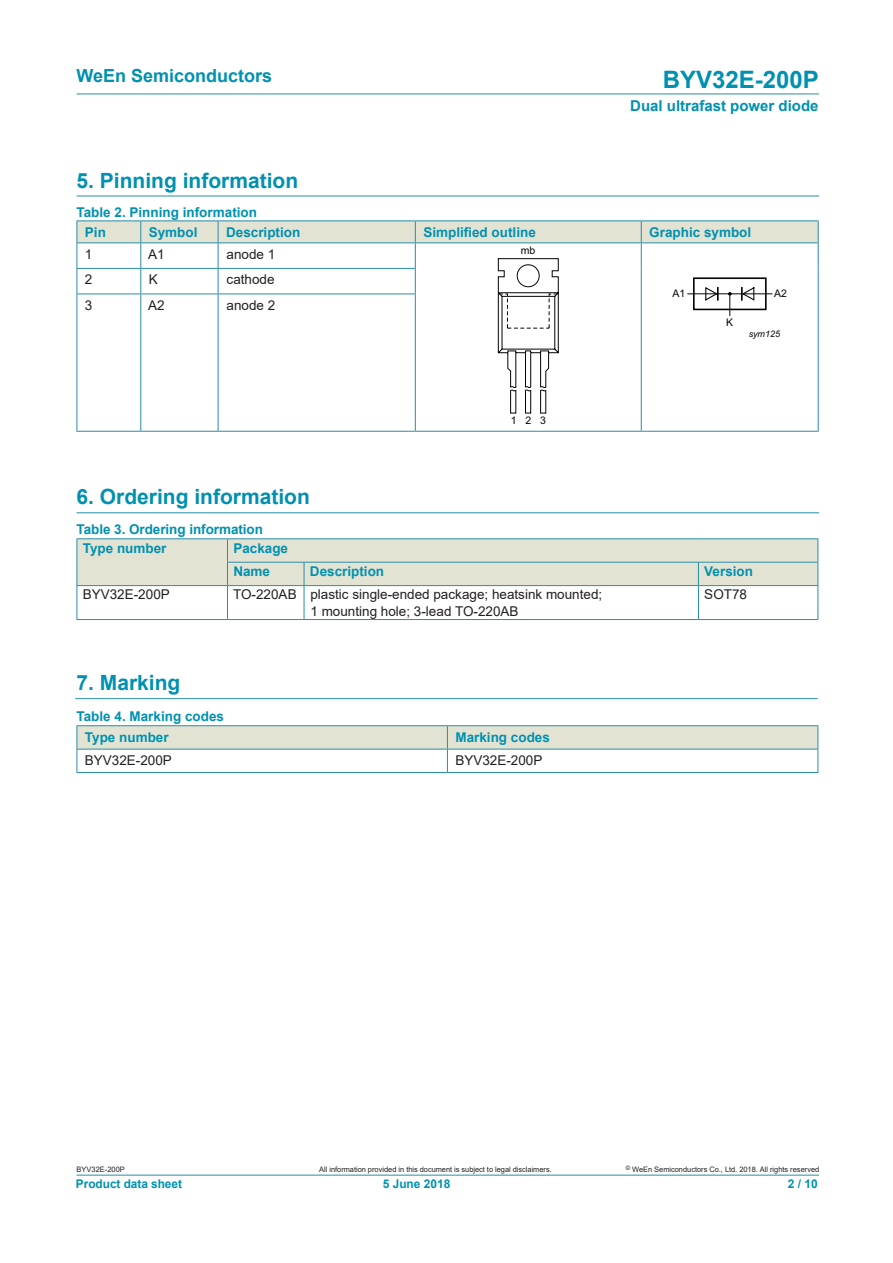
<style>
.page{position:relative;width:893px;height:1263px;background:#fff}
.page>*{position:absolute;margin:0;border:0;box-sizing:border-box;transform-origin:0 0}
.t1{font:700 24px "Arial";color:#0091b0}
.DS1{font:700 21px "Arial";color:#0091b0}
.t2{font:700 18px "Arial";color:#0091b0}
.t3{font:700 15px "Arial";color:#0091b0}
.t4{font:700 13.5px "Arial";color:#0091b0}
.t5{font:13.5px "Arial";color:#231f20}
.t6{font:700 12px "Arial";letter-spacing:-.005em;color:#0091b0}
.t7{font:10.5px "Arial";color:#040503}
.t8{font:italic 9px "Arial";letter-spacing:.005em;color:#040503}
.t9{font:7.5px "Arial";letter-spacing:-.005em;color:#231f20}
</style>
<div class="page">
<hr style="left:77px;top:94px;width:742px;height:1px;background:#288ea6">
<hr style="left:77px;top:1175px;width:742px;height:1px;background:#288ea6">
<hr style="left:77px;top:196px;width:742px;height:1px;background:#288ea6">
<hr style="left:77px;top:512px;width:742px;height:1px;background:#288ea6">
<hr style="left:641px;top:294px;width:1px;height:137px;background:#288ea6">
<hr style="left:818px;top:294px;width:1px;height:137px;background:#288ea6">
<hr style="left:77px;top:294px;width:1px;height:137px;background:#288ea6">
<hr style="left:140px;top:294px;width:1px;height:137px;background:#288ea6">
<hr style="left:218px;top:294px;width:1px;height:137px;background:#288ea6">
<hr style="left:415px;top:294px;width:1px;height:137px;background:#288ea6">
<hr style="left:77px;top:220px;width:64px;height:1px;background:#288ea6">
<hr style="left:141px;top:220px;width:77px;height:1px;background:#288ea6">
<hr style="left:218px;top:220px;width:197px;height:1px;background:#288ea6">
<hr style="left:415px;top:220px;width:226px;height:1px;background:#288ea6">
<hr style="left:641px;top:220px;width:178px;height:1px;background:#288ea6">
<hr style="left:77px;top:431px;width:64px;height:1px;background:#288ea6">
<hr style="left:141px;top:431px;width:77px;height:1px;background:#288ea6">
<hr style="left:218px;top:431px;width:197px;height:1px;background:#288ea6">
<hr style="left:415px;top:431px;width:226px;height:1px;background:#288ea6">
<hr style="left:641px;top:431px;width:178px;height:1px;background:#288ea6">
<svg style="left:77px;top:221px;width:742px;height:193px"></svg>
<hr style="left:77px;top:538px;width:150px;height:1px;background:#288ea6">
<hr style="left:227px;top:538px;width:77px;height:1px;background:#288ea6">
<hr style="left:304px;top:538px;width:394px;height:1px;background:#288ea6">
<hr style="left:698px;top:538px;width:120px;height:1px;background:#288ea6">
<svg style="left:77px;top:539px;width:741px;height:80px"></svg>
<hr style="left:227px;top:562px;width:77px;height:1px;background:#288ea6">
<hr style="left:304px;top:562px;width:394px;height:1px;background:#288ea6">
<hr style="left:698px;top:562px;width:120px;height:1px;background:#288ea6">
<hr style="left:77px;top:585px;width:150px;height:1px;background:#288ea6">
<hr style="left:227px;top:585px;width:77px;height:1px;background:#288ea6">
<hr style="left:304px;top:585px;width:394px;height:1px;background:#288ea6">
<hr style="left:698px;top:585px;width:120px;height:1px;background:#288ea6">
<hr style="left:77px;top:619px;width:150px;height:1px;background:#288ea6">
<hr style="left:227px;top:619px;width:77px;height:1px;background:#288ea6">
<hr style="left:304px;top:619px;width:394px;height:1px;background:#288ea6">
<hr style="left:698px;top:619px;width:120px;height:1px;background:#288ea6">
<hr style="left:75px;top:698px;width:743px;height:1px;background:#288ea6">
<hr style="left:77px;top:725px;width:370px;height:1px;background:#288ea6">
<hr style="left:447px;top:725px;width:371px;height:1px;background:#288ea6">
<svg style="left:77px;top:726px;width:741px;height:46px"></svg>
<hr style="left:77px;top:749px;width:370px;height:1px;background:#288ea6">
<hr style="left:447px;top:749px;width:371px;height:1px;background:#288ea6">
<hr style="left:77px;top:772px;width:370px;height:1px;background:#288ea6">
<hr style="left:447px;top:772px;width:371px;height:1px;background:#288ea6">
<h3 class="t2" style="left:77px;top:63px;width:197px">WeEn Semiconductors</h3>
<h1 class="t1" style="left:663px;top:62px;width:158px">BYV32E-200P</h1>
<p class="t3" style="left:630px;top:95px;width:190px">Dual ultrafast power diode</p>
<p class="DS1" style="left:77px;top:166px;width:223px">5. Pinning information</p>
<p class="t4" style="left:77px;top:203px;width:182px">Table 2. Pinning information</p>
<p class="t4" style="left:85px;top:222px;width:23px">Pin</p>
<p class="t4" style="left:149px;top:222px;width:50px">Symbol</p>
<p class="t4" style="left:226px;top:222px;width:76px">Description</p>
<p class="t4" style="left:423px;top:222px;width:114px">Simplified outline</p>
<p class="t4" style="left:649px;top:222px;width:104px">Graphic symbol</p>
<p class="t5" style="left:85px;top:245px;width:9px">1</p>
<p class="t5" style="left:148px;top:245px;width:18px">A1</p>
<p class="t5" style="left:227px;top:245px;width:50px">anode 1</p>
<p class="t7" style="left:521px;top:243px;width:16px">mb</p>
<p class="t5" style="left:85px;top:270px;width:9px">2</p>
<p class="t5" style="left:149px;top:270px;width:11px">K</p>
<p class="t5" style="left:227px;top:270px;width:50px">cathode</p>
<p class="t5" style="left:85px;top:296px;width:9px">3</p>
<p class="t5" style="left:148px;top:296px;width:18px">A2</p>
<p class="t5" style="left:227px;top:296px;width:50px">anode 2</p>
<p class="DS1" style="left:77px;top:482px;width:235px">6. Ordering information</p>
<p class="t4" style="left:77px;top:520px;width:188px">Table 3. Ordering information</p>
<p class="t7" style="left:511px;top:413px;width:22px">1 2</p>
<p class="t7" style="left:540px;top:413px;width:7px">3</p>
<p class="t7" style="left:672px;top:287px;width:14px">A1</p>
<p class="t7" style="left:774px;top:287px;width:14px">A2</p>
<p class="t7" style="left:726px;top:315px;width:9px">K</p>
<p class="t8" style="left:749px;top:328px;width:33px">sym125</p>
<p class="t4" style="left:83px;top:538px;width:85px">Type number</p>
<p class="t4" style="left:233px;top:538px;width:56px">Package</p>
<p class="t4" style="left:233px;top:562px;width:38px">Name</p>
<p class="t4" style="left:310px;top:562px;width:76px">Description</p>
<p class="t4" style="left:704px;top:562px;width:50px">Version</p>
<p class="t5" style="left:83px;top:585px;width:89px">BYV32E-200P</p>
<p class="t5" style="left:233px;top:585px;width:65px">TO-220AB</p>
<p class="t5" style="left:310px;top:585px;width:293px">plastic single-ended package; heatsink mounted;</p>
<p class="t5" style="left:310px;top:601px;width:210px">1 mounting hole; 3-lead TO-220AB</p>
<p class="t5" style="left:704px;top:585px;width:44px">SOT78</p>
<p class="DS1" style="left:77px;top:667px;width:105px">7. Marking</p>
<p class="t4" style="left:85px;top:727px;width:85px">Type number</p>
<p class="t4" style="left:455px;top:727px;width:96px">Marking codes</p>
<p class="t5" style="left:85px;top:751px;width:89px">BYV32E-200P</p>
<p class="t5" style="left:455px;top:751px;width:89px">BYV32E-200P</p>
<p class="t4" style="left:77px;top:707px;width:149px">Table 4. Marking codes</p>
<p class="t9" style="left:77px;top:1164px;width:50px">BYV32E-200P</p>
<p class="t6" style="left:76px;top:1175px;width:108px">Product data sheet</p>
<p class="t9" style="left:319px;top:1164px;width:234px">All information provided in this document is subject to legal disclaimers.</p>
<p class="t9" style="left:626px;top:1164px;width:195px"><sup>©</sup> WeEn Semiconductors Co., Ltd. 2018. All rights reserved</p>
<p class="t6" style="left:383px;top:1175px;width:69px">5 June 2018</p>
<p class="t6" style="left:788px;top:1175px;width:32px">2 / 10</p>
</div>
